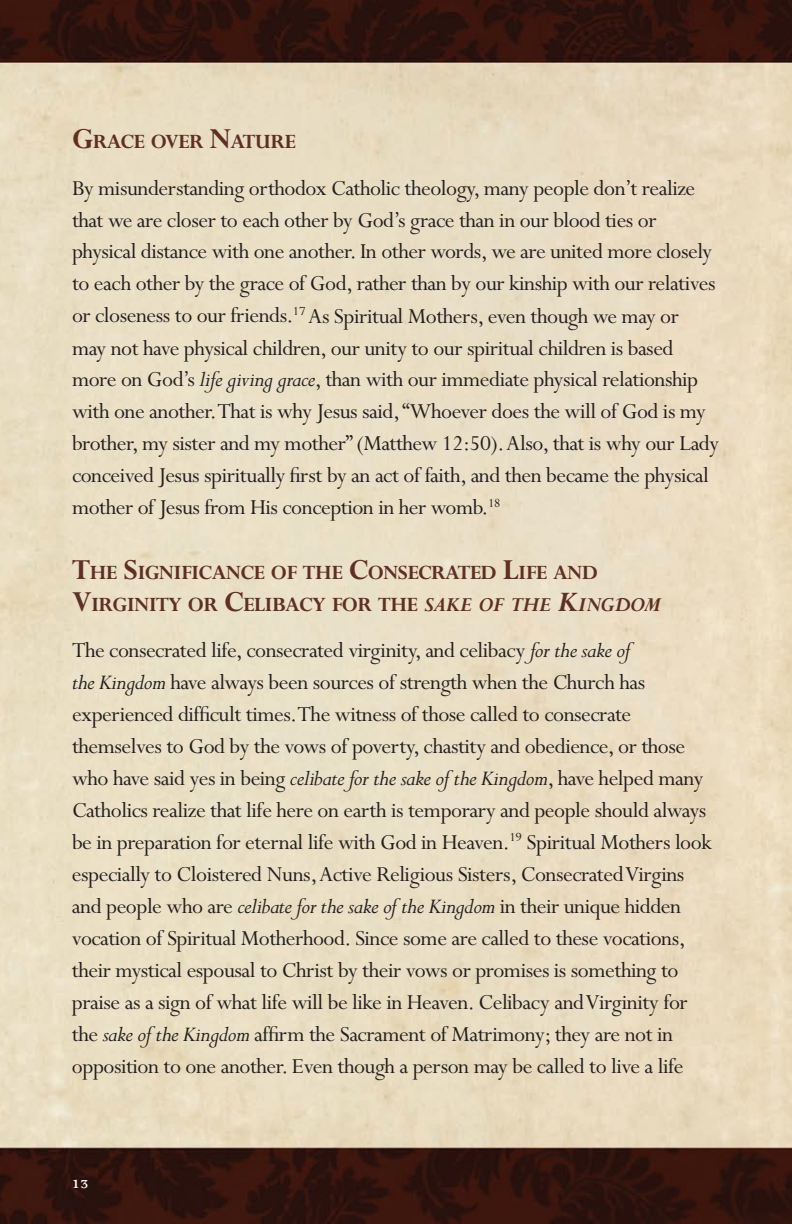
<style>
.page{position:relative;width:792px;height:1224px;background:#fff}
.page>*{position:absolute;margin:0;border:0;box-sizing:border-box;transform-origin:0 0}
.t1{font:24px/32px "Perpetua";letter-spacing:-.02em;color:#231f20}
.t2{font:24px "Mrs Eaves All Petite Caps";color:#fff}
.t3{font:22.4px/32px "Perpetua Bold Os F";letter-spacing:-.03em;color:#5f2f25}
.s1{font-size:32px}
.s2{font-style:italic}
.s3{font-family:"Perpetua Bold Italic Os F"}
.s4{font-family:"Perpetua Bold Italic Os F";font-size:32px}
</style>
<div class="page">
<img style="left:0;top:0;width:792px;height:1224px">
<p class="t3" style="left:72px;top:126px;width:225px"><span class="s1">G</span>RACE OVER <span class="s1">N</span>ATURE</p>
<p class="t1" style="left:72px;top:172px;width:649px">By misunderstanding orthodox Catholic theology, many people don’t realize that we are closer to each other by God’s grace than in our blood ties or physical distance with one another. In other words, we are united more closely to each other by the grace of God, rather than by our kinship with our relatives or closeness to our friends.<sup>17</sup> As Spiritual Mothers, even though we may or may not have physical children, our unity to our spiritual children is based more on God’s <span class="s2">life giving grace</span>, than with our immediate physical relationship with one another. That is why Jesus said, “Whoever does the will of God is my brother, my sister and my mother” (Matthew 12:50). Also, that is why our Lady conceived Jesus spiritually first by an act of faith, and then became the physical mother of Jesus from His conception in her womb.<sup>18</sup></p>
<p class="t3" style="left:72px;top:557px;width:590px"><span class="s1">T</span>HE <span class="s1">S</span>IGNIFICANCE OF THE <span class="s1">C</span>ONSECRATED <span class="s1">L</span>IFE AND<br><span class="s1">V</span>IRGINITY OR <span class="s1">C</span>ELIBACY FOR THE <span class="s3">sake of the</span> <span class="s4">K</span><span class="s3">ingdom</span></p>
<p class="t1" style="left:72px;top:635px;width:641px">The consecrated life, consecrated virginity, and celibacy <span class="s2">for the sake of<br>the Kingdom</span> have always been sources of strength when the Church has experienced difficult times. The witness of those called to consecrate themselves to God by the vows of poverty, chastity and obedience, or those who have said yes in being <span class="s2">celibate for the sake of the Kingdom</span>, have helped many Catholics realize that life here on earth is temporary and people should always be in preparation for eternal life with God in Heaven.<sup>19</sup> Spiritual Mothers look especially to Cloistered Nuns, Active Religious Sisters, Consecrated Virgins and people who are <span class="s2">celibate for the sake of the Kingdom</span> in their unique hidden vocation of Spiritual Motherhood. Since some are called to these vocations, their mystical espousal to Christ by their vows or promises is something to praise as a sign of what life will be like in Heaven. Celibacy and Virginity for the <span class="s2">sake of the Kingdom</span> affirm the Sacrament of Matrimony; they are not in opposition to one another. Even though a person may be called to live a life</p>
<p class="t2" style="left:72px;top:1172px;width:18px">13</p>
</div>
